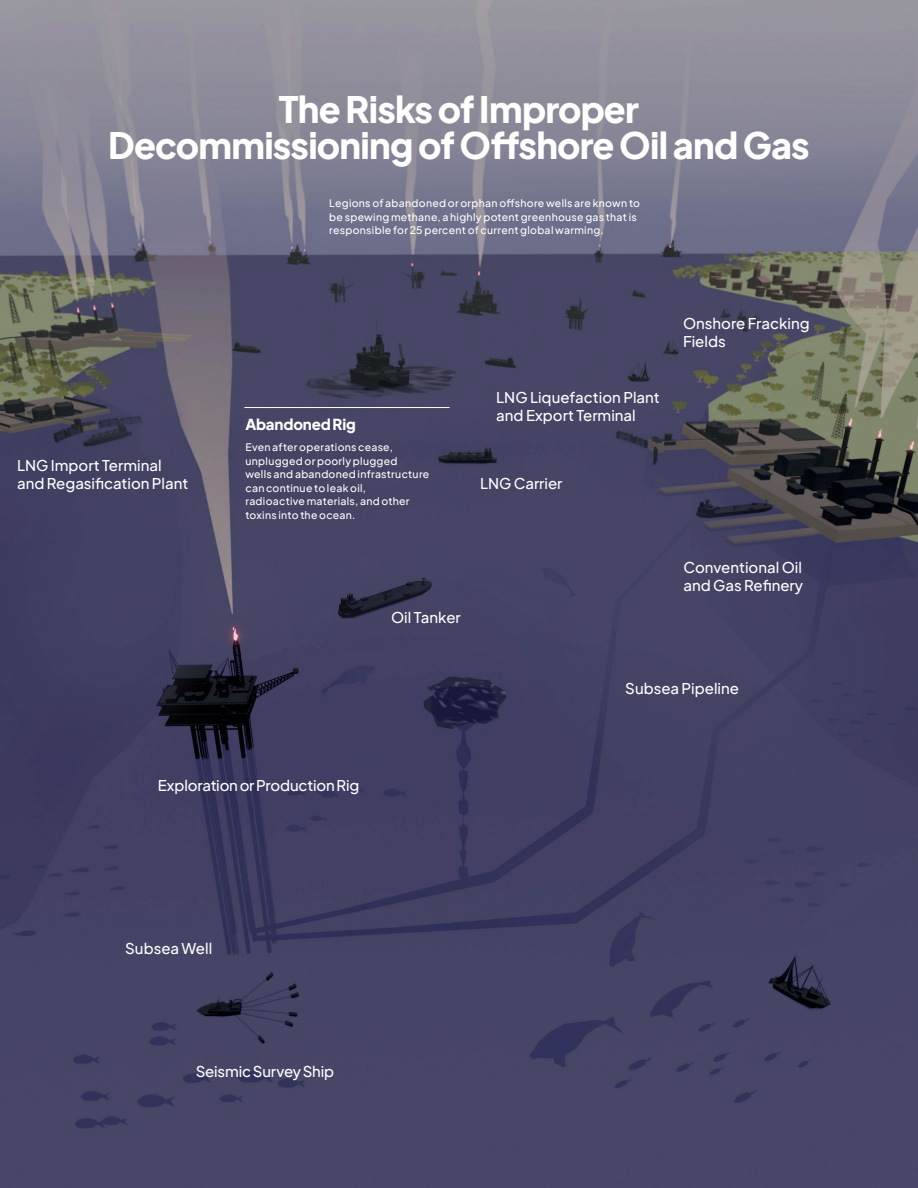
<style>
.page{position:relative;width:918px;height:1188px;background:#fff}
.page>*{position:absolute;margin:0;border:0;box-sizing:border-box;transform-origin:0 0}
.t1{font:800 36px/36px "Plus Jakarta Sans";letter-spacing:-.02em;color:#fff;text-align:center}
.t2{font:500 15px/18px "Plus Jakarta Sans";color:#fff}
.t3{font:800 15px "Plus Jakarta Sans";letter-spacing:-.01em;color:#fff}
.t4{font:500 10.5px/13.5px "Plus Jakarta Sans";letter-spacing:.025em;color:#fff}
</style>
<div class="page">
<img style="left:0;top:0;width:918px;height:1188px">
<hr style="left:244px;top:407px;width:206px;height:1px;background:#fff">
<h1 class="t1" style="left:108px;top:88px;width:703px">The Risks of Improper<br>Decommissioning of Offshore Oil and Gas</h1>
<h2 class="t2" style="left:17px;top:455px;width:173px">LNG Import Terminal and Regasification Plant</h2>
<p class="t4" style="left:329px;top:195px;width:312px">Legions of abandoned or orphan offshore wells are known to be spewing methane, a highly potent greenhouse gas that is responsible for 25 percent of current global warming.</p>
<h2 class="t3" style="left:245px;top:411px;width:112px">Abandoned Rig</h2>
<p class="t4" style="left:245px;top:439px;width:185px">Even after operations cease, unplugged or poorly plugged<br>wells and abandoned infrastructure can continue to leak oil,<br>radioactive materials, and other toxins into the ocean.</p>
<h2 class="t2" style="left:496px;top:387px;width:165px">LNG Liquefaction Plant and Export Terminal</h2>
<h2 class="t2" style="left:480px;top:473px;width:84px">LNG Carrier</h2>
<h2 class="t2" style="left:391px;top:606px;width:71px">Oil Tanker</h2>
<h2 class="t2" style="left:683px;top:312px;width:128px">Onshore Fracking<br>Fields</h2>
<h2 class="t2" style="left:683px;top:556px;width:121px">Conventional Oil and Gas Refinery</h2>
<h2 class="t2" style="left:625px;top:677px;width:115px">Subsea Pipeline</h2>
<h2 class="t2" style="left:158px;top:775px;width:203px">Exploration or Production Rig</h2>
<h2 class="t2" style="left:125px;top:938px;width:88px">Subsea Well</h2>
<h2 class="t2" style="left:196px;top:1061px;width:140px">Seismic Survey Ship</h2>
</div>
